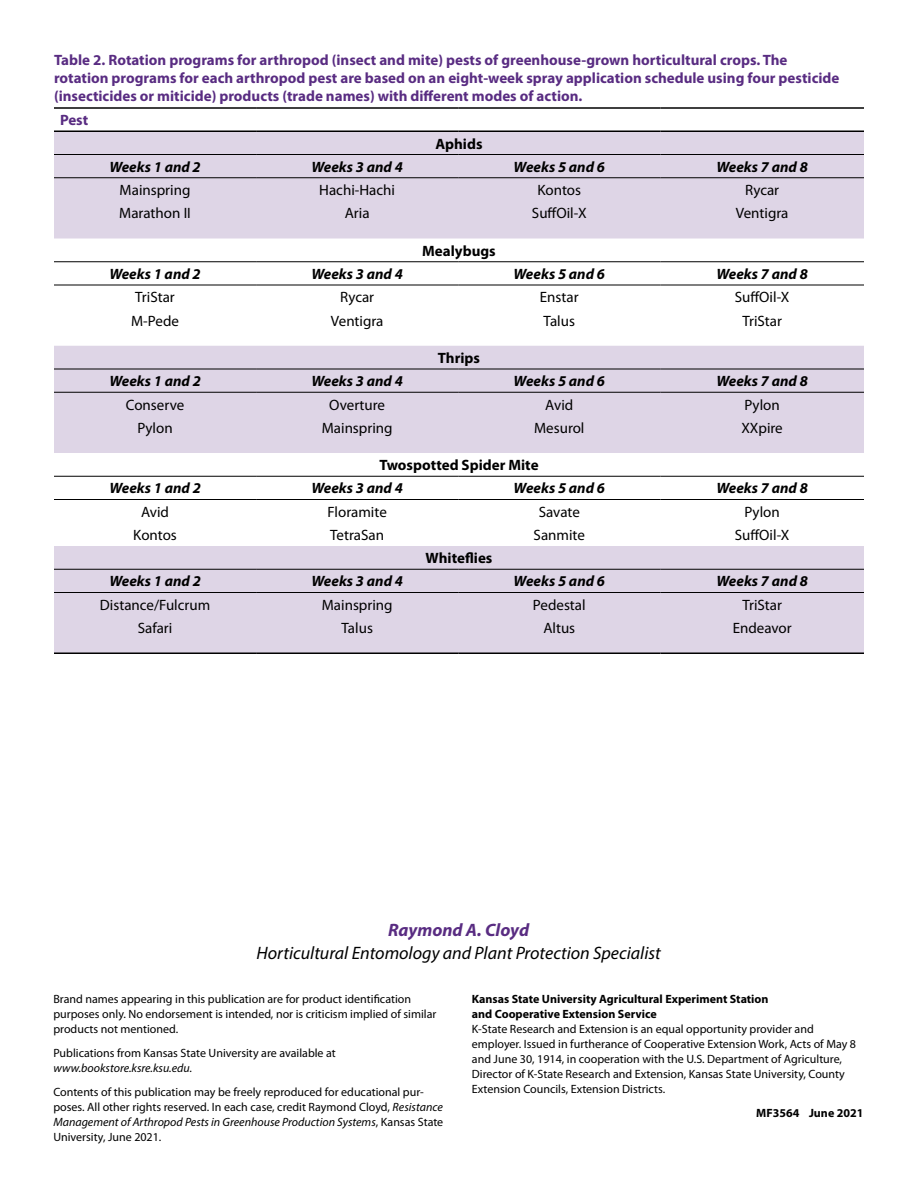
<style>
.page{position:relative;width:918px;height:1188px;background:#fff}
.page>*{position:absolute;margin:0;border:0;box-sizing:border-box;transform-origin:0 0}
.t1{font:italic 18px "Myriad Pro";color:#000}
.t2{font:italic 700 18px "Myriad Pro";color:#592c82}
.t3{font:15px "Myriad Pro";color:#000}
.t4{font:700 15px/18px "Myriad Pro";color:#592c82}
.t5{font:italic 700 15px "Myriad Pro";color:#000}
.t6{font:700 15px "Myriad Pro";color:#000}
.t7{font:12px/15px "Myriad Pro";color:#000}
.t8{font:700 12px/15px "Myriad Pro";color:#000}
.t9{font:italic 12px "Myriad Pro";color:#000}
.s1{font-style:italic}
</style>
<div class="page">
<svg style="left:54px;top:132px;width:810px;height:520px;fill:#ded5e6"></svg>
<hr style="left:54px;top:107px;width:202px;height:2px;background:#000">
<hr style="left:256px;top:107px;width:202px;height:2px;background:#000">
<hr style="left:458px;top:107px;width:202px;height:2px;background:#000">
<hr style="left:660px;top:107px;width:204px;height:2px;background:#000">
<hr style="left:54px;top:130px;width:202px;height:2px;background:#000">
<hr style="left:256px;top:130px;width:202px;height:2px;background:#000">
<hr style="left:458px;top:130px;width:202px;height:2px;background:#000">
<hr style="left:660px;top:130px;width:204px;height:2px;background:#000">
<hr style="left:54px;top:652px;width:202px;height:2px;background:#000">
<hr style="left:256px;top:652px;width:202px;height:2px;background:#000">
<hr style="left:458px;top:652px;width:202px;height:2px;background:#000">
<hr style="left:660px;top:652px;width:204px;height:2px;background:#000">
<hr style="left:54px;top:154px;width:202px;height:1px;background:#000">
<hr style="left:256px;top:154px;width:202px;height:1px;background:#000">
<hr style="left:458px;top:154px;width:202px;height:1px;background:#000">
<hr style="left:660px;top:154px;width:204px;height:1px;background:#000">
<hr style="left:54px;top:177px;width:202px;height:1px;background:#000">
<hr style="left:256px;top:177px;width:202px;height:1px;background:#000">
<hr style="left:458px;top:177px;width:202px;height:1px;background:#000">
<hr style="left:660px;top:177px;width:204px;height:1px;background:#000">
<hr style="left:54px;top:261px;width:202px;height:1px;background:#000">
<hr style="left:256px;top:261px;width:202px;height:1px;background:#000">
<hr style="left:458px;top:261px;width:202px;height:1px;background:#000">
<hr style="left:660px;top:261px;width:204px;height:1px;background:#000">
<hr style="left:54px;top:285px;width:202px;height:1px;background:#000">
<hr style="left:256px;top:285px;width:202px;height:1px;background:#000">
<hr style="left:458px;top:285px;width:202px;height:1px;background:#000">
<hr style="left:660px;top:285px;width:204px;height:1px;background:#000">
<hr style="left:54px;top:369px;width:202px;height:1px;background:#000">
<hr style="left:256px;top:369px;width:202px;height:1px;background:#000">
<hr style="left:458px;top:369px;width:202px;height:1px;background:#000">
<hr style="left:660px;top:369px;width:204px;height:1px;background:#000">
<hr style="left:54px;top:392px;width:202px;height:1px;background:#000">
<hr style="left:256px;top:392px;width:202px;height:1px;background:#000">
<hr style="left:458px;top:392px;width:202px;height:1px;background:#000">
<hr style="left:660px;top:392px;width:204px;height:1px;background:#000">
<hr style="left:54px;top:476px;width:202px;height:1px;background:#000">
<hr style="left:256px;top:476px;width:202px;height:1px;background:#000">
<hr style="left:458px;top:476px;width:202px;height:1px;background:#000">
<hr style="left:660px;top:476px;width:204px;height:1px;background:#000">
<hr style="left:54px;top:499px;width:202px;height:1px;background:#000">
<hr style="left:256px;top:499px;width:202px;height:1px;background:#000">
<hr style="left:458px;top:499px;width:202px;height:1px;background:#000">
<hr style="left:660px;top:499px;width:204px;height:1px;background:#000">
<hr style="left:54px;top:569px;width:202px;height:1px;background:#000">
<hr style="left:256px;top:569px;width:202px;height:1px;background:#000">
<hr style="left:458px;top:569px;width:202px;height:1px;background:#000">
<hr style="left:660px;top:569px;width:204px;height:1px;background:#000">
<hr style="left:54px;top:592px;width:202px;height:1px;background:#000">
<hr style="left:256px;top:592px;width:202px;height:1px;background:#000">
<hr style="left:458px;top:592px;width:202px;height:1px;background:#000">
<hr style="left:660px;top:592px;width:204px;height:1px;background:#000">
<p class="t4" style="left:54px;top:51px;width:787px">Table 2. Rotation programs for arthropod (insect and mite) pests of greenhouse-grown horticultural crops. The rotation programs for each arthropod pest are based on an eight-week spray application schedule using four pesticide (insecticides or miticide) products (trade names) with different modes of action.</p>
<p class="t4" style="left:60px;top:111px;width:30px">Pest</p>
<p class="t6" style="left:435px;top:134px;width:49px">Aphids</p>
<p class="t5" style="left:109px;top:157px;width:93px">Weeks 1 and 2</p>
<p class="t5" style="left:311px;top:157px;width:93px">Weeks 3 and 4</p>
<p class="t5" style="left:514px;top:157px;width:93px">Weeks 5 and 6</p>
<p class="t5" style="left:716px;top:157px;width:93px">Weeks 7 and 8</p>
<p class="t3" style="left:120px;top:181px;width:72px">Mainspring</p>
<p class="t3" style="left:319px;top:181px;width:77px">Hachi-Hachi</p>
<p class="t3" style="left:537px;top:181px;width:45px">Kontos</p>
<p class="t3" style="left:745px;top:181px;width:36px">Rycar</p>
<p class="t3" style="left:119px;top:204px;width:73px">Marathon II</p>
<p class="t3" style="left:345px;top:204px;width:26px">Aria</p>
<p class="t3" style="left:532px;top:204px;width:56px">SuffOil-X</p>
<p class="t3" style="left:736px;top:204px;width:54px">Ventigra</p>
<p class="t6" style="left:422px;top:241px;width:75px">Mealybugs</p>
<p class="t5" style="left:109px;top:264px;width:93px">Weeks 1 and 2</p>
<p class="t5" style="left:311px;top:264px;width:93px">Weeks 3 and 4</p>
<p class="t5" style="left:514px;top:264px;width:93px">Weeks 5 and 6</p>
<p class="t5" style="left:716px;top:264px;width:93px">Weeks 7 and 8</p>
<p class="t3" style="left:135px;top:288px;width:41px">TriStar</p>
<p class="t3" style="left:340px;top:288px;width:36px">Rycar</p>
<p class="t3" style="left:540px;top:288px;width:40px">Enstar</p>
<p class="t3" style="left:735px;top:288px;width:56px">SuffOil-X</p>
<p class="t3" style="left:131px;top:311px;width:49px">M-Pede</p>
<p class="t3" style="left:331px;top:311px;width:54px">Ventigra</p>
<p class="t3" style="left:544px;top:311px;width:33px">Talus</p>
<p class="t3" style="left:742px;top:311px;width:41px">TriStar</p>
<p class="t6" style="left:438px;top:348px;width:44px">Thrips</p>
<p class="t5" style="left:109px;top:371px;width:93px">Weeks 1 and 2</p>
<p class="t5" style="left:312px;top:371px;width:93px">Weeks 3 and 4</p>
<p class="t5" style="left:514px;top:371px;width:93px">Weeks 5 and 6</p>
<p class="t5" style="left:717px;top:371px;width:93px">Weeks 7 and 8</p>
<p class="t3" style="left:126px;top:395px;width:60px">Conserve</p>
<p class="t3" style="left:329px;top:395px;width:57px">Overture</p>
<p class="t3" style="left:545px;top:395px;width:30px">Avid</p>
<p class="t3" style="left:745px;top:395px;width:37px">Pylon</p>
<p class="t3" style="left:137px;top:418px;width:37px">Pylon</p>
<p class="t3" style="left:322px;top:418px;width:72px">Mainspring</p>
<p class="t3" style="left:534px;top:418px;width:52px">Mesurol</p>
<p class="t3" style="left:742px;top:418px;width:43px">XXpire</p>
<p class="t6" style="left:379px;top:455px;width:161px">Twospotted Spider Mite</p>
<p class="t5" style="left:109px;top:479px;width:93px">Weeks 1 and 2</p>
<p class="t5" style="left:312px;top:479px;width:93px">Weeks 3 and 4</p>
<p class="t5" style="left:514px;top:479px;width:93px">Weeks 5 and 6</p>
<p class="t5" style="left:717px;top:479px;width:93px">Weeks 7 and 8</p>
<p class="t3" style="left:141px;top:502px;width:30px">Avid</p>
<p class="t3" style="left:328px;top:502px;width:61px">Floramite</p>
<p class="t3" style="left:539px;top:502px;width:43px">Savate</p>
<p class="t3" style="left:745px;top:502px;width:37px">Pylon</p>
<p class="t3" style="left:133px;top:526px;width:45px">Kontos</p>
<p class="t3" style="left:330px;top:526px;width:55px">TetraSan</p>
<p class="t3" style="left:534px;top:526px;width:53px">Sanmite</p>
<p class="t3" style="left:735px;top:526px;width:56px">SuffOil-X</p>
<p class="t6" style="left:426px;top:548px;width:68px">Whiteflies</p>
<p class="t5" style="left:109px;top:572px;width:93px">Weeks 1 and 2</p>
<p class="t5" style="left:312px;top:572px;width:93px">Weeks 3 and 4</p>
<p class="t5" style="left:514px;top:572px;width:93px">Weeks 5 and 6</p>
<p class="t5" style="left:717px;top:572px;width:93px">Weeks 7 and 8</p>
<p class="t3" style="left:100px;top:595px;width:112px">Distance/Fulcrum</p>
<p class="t3" style="left:322px;top:595px;width:72px">Mainspring</p>
<p class="t3" style="left:533px;top:595px;width:54px">Pedestal</p>
<p class="t3" style="left:742px;top:595px;width:41px">TriStar</p>
<p class="t3" style="left:138px;top:619px;width:36px">Safari</p>
<p class="t3" style="left:341px;top:619px;width:33px">Talus</p>
<p class="t3" style="left:543px;top:619px;width:33px">Altus</p>
<p class="t3" style="left:733px;top:619px;width:60px">Endeavor</p>
<h1 class="t2" style="left:388px;top:918px;width:142px">Raymond A. Cloyd</h1>
<h1 class="t1" style="left:257px;top:942px;width:406px">Horticultural Entomology and Plant Protection Specialist</h1>
<p class="t7" style="left:53px;top:991px;width:385px">Brand names appearing in this publication are for product identification purposes only. No endorsement is intended, nor is criticism implied of similar products not mentioned.</p>
<p class="t7" style="left:53px;top:1045px;width:284px">Publications from Kansas State University are available at</p>
<p class="t9" style="left:53px;top:1061px;width:140px">www.bookstore.ksre.ksu.edu.</p>
<p class="t7" style="left:53px;top:1084px;width:391px">Contents of this publication may be freely reproduced for educational pur&shy;poses. All other rights reserved. In each case, credit Raymond Cloyd, <span class="s1">Resistance Management of Arthropod Pests in Greenhouse Production Systems</span>, Kansas State University, June 2021.</p>
<p class="t8" style="left:472px;top:991px;width:298px">Kansas State University Agricultural Experiment Station and Cooperative Extension Service</p>
<p class="t7" style="left:472px;top:1021px;width:386px">K-State Research and Extension is an equal opportunity provider and employer. Issued in furtherance of Cooperative Extension Work, Acts of May 8 and June 30, 1914, in cooperation with the U.S. Department of Agriculture, Director of K-State Research and Extension, Kansas State University, County Extension Councils, Extension Districts.</p>
<p class="t8" style="left:756px;top:1105px;width:109px">MF3564 June 2021</p>
</div>
